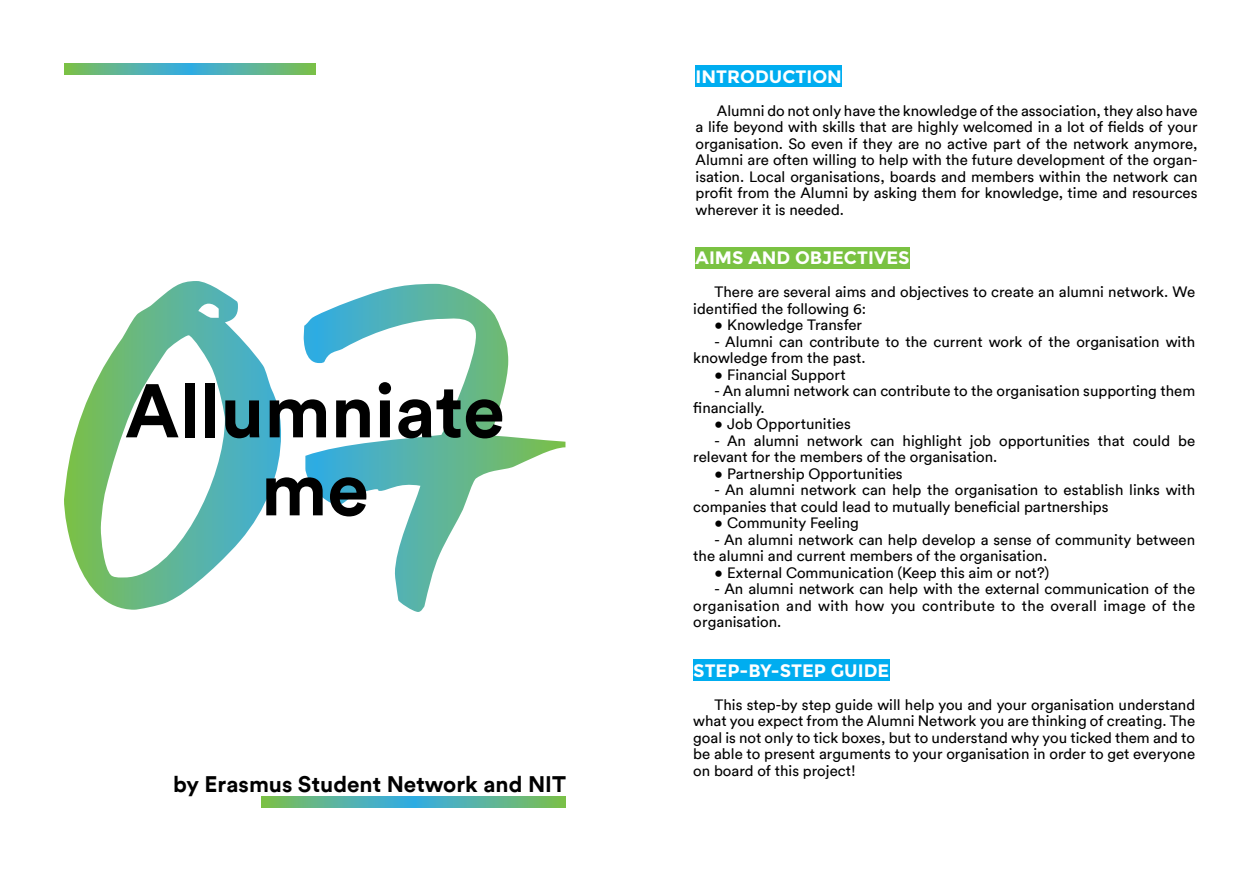
<style>
.page{position:relative;width:1259px;height:893px;background:#fff}
.page>*{position:absolute;margin:0;border:0;box-sizing:border-box;transform-origin:0 0}
.t1{font:700 75px/78px "Circular";color:#000;text-align:center}
.t2{font:700 22.5px "Circular";color:#000}
.t3{font:700 18px "Montserrat";color:#fff}
.t4{font:15px/16.5px "Circular";color:#000}
</style>
<div class="page">
<svg style="left:64px;top:281px;width:501px;height:331px"></svg>
<svg style="left:64px;top:64px;width:251px;height:10px;background:#5ab49a"></svg>
<svg style="left:261px;top:797px;width:305px;height:10px;background:#5ab49a"></svg>
<div style="left:695px;top:65px;width:147px;height:22px;background:#00adf0"></div>
<div style="left:695px;top:247px;width:214px;height:22px;background:#7ac242"></div>
<div style="left:693px;top:659px;width:196px;height:22px;background:#00adf0"></div>
<h1 class="t1" style="left:125px;top:369px;width:381px">Allumniate me</h1>
<h2 class="t2" style="left:173px;top:769px;width:394px">by Erasmus Student Network and NIT</h2>
<p class="t3" style="left:695px;top:65px;width:148px">INTRODUCTION</p>
<p class="t4" style="left:695px;top:101px;width:503px;text-align:justify;text-indent:21px">Alumni do not only have the knowledge of the association, they also have a life beyond with skills that are highly welcomed in a lot of fields of your organisation. So even if they are no active part of the network anymore, Alumni are often willing to help with the future development of the organ&shy;isation. Local organisations, boards and members within the network can profit from the Alumni by asking them for knowledge, time and resources wherever it is needed.</p>
<p class="t3" style="left:695px;top:247px;width:215px">AIMS AND OBJECTIVES</p>
<p class="t4" style="left:693px;top:283px;width:503px;text-indent:21px">There are several aims and objectives to create an alumni network. We identified the following 6:</p>
<p class="t4" style="left:714px;top:316px;width:149px">• Knowledge Transfer</p>
<p class="t4" style="left:693px;top:332px;width:503px;text-indent:21px">- Alumni can contribute to the current work of the organisation with knowledge from the past.</p>
<p class="t4" style="left:714px;top:365px;width:133px">• Financial Support</p>
<p class="t4" style="left:693px;top:382px;width:503px;text-indent:21px">- An alumni network can contribute to the organisation supporting them financially.</p>
<p class="t4" style="left:714px;top:415px;width:138px">• Job Opportunities</p>
<p class="t4" style="left:693px;top:431px;width:503px;text-indent:21px">- An alumni network can highlight job opportunities that could be relevant for the members of the organisation.</p>
<p class="t4" style="left:714px;top:464px;width:190px">• Partnership Opportunities</p>
<p class="t4" style="left:693px;top:481px;width:503px;text-indent:21px">- An alumni network can help the organisation to establish links with companies that could lead to mutually beneficial partnerships</p>
<p class="t4" style="left:714px;top:514px;width:146px">• Community Feeling</p>
<p class="t4" style="left:693px;top:530px;width:503px;text-indent:21px">- An alumni network can help develop a sense of community between the alumni and current members of the organisation.</p>
<p class="t4" style="left:714px;top:563px;width:336px">• External Communication (Keep this aim or not?)</p>
<p class="t4" style="left:693px;top:580px;width:503px;text-align:justify;text-indent:21px">- An alumni network can help with the external communication of the organisation and with how you contribute to the overall image of the organisation.</p>
<p class="t3" style="left:693px;top:659px;width:197px">STEP-BY-STEP GUIDE</p>
<p class="t4" style="left:693px;top:695px;width:503px;text-align:justify;text-indent:21px">This step-by step guide will help you and your organisation understand what you expect from the Alumni Network you are thinking of creating. The goal is not only to tick boxes, but to understand why you ticked them and to be able to present arguments to your organisation in order to get everyone on board of this project!</p>
</div>
